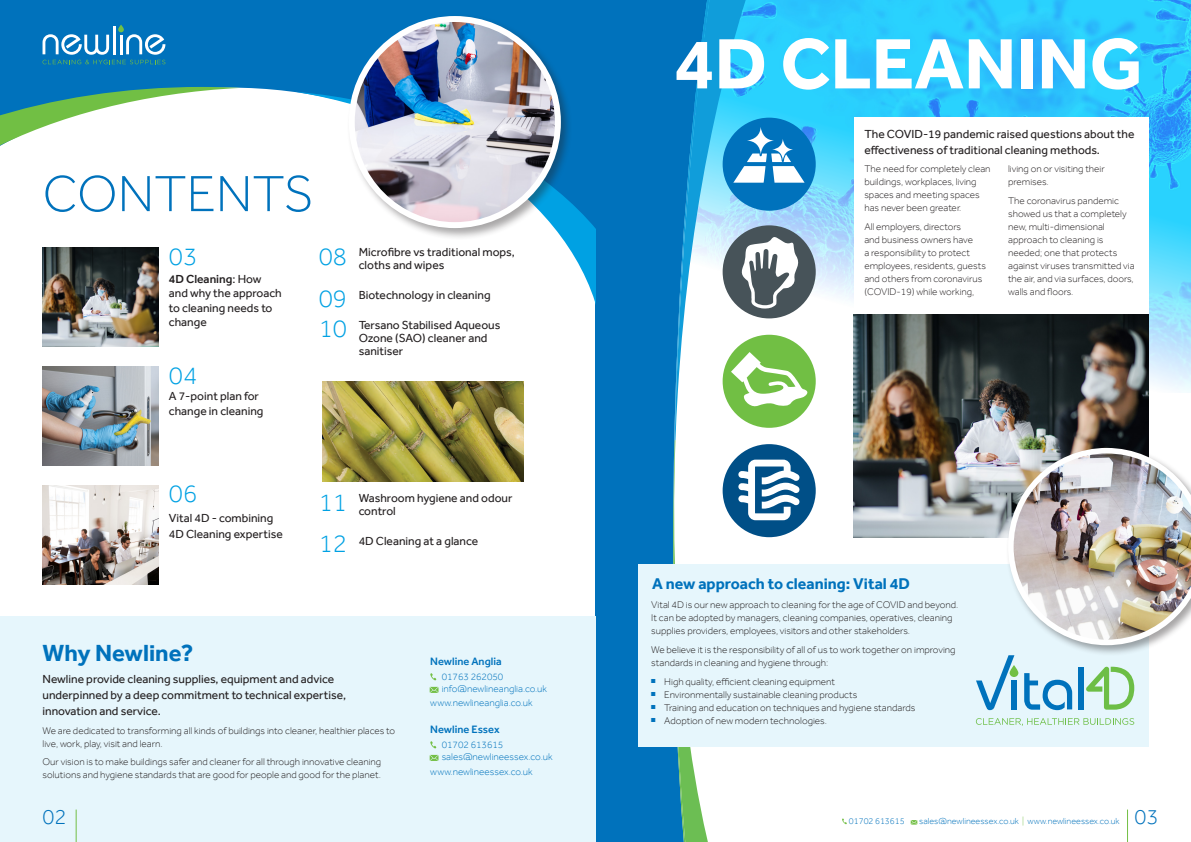
<style>
.page{position:relative;width:1191px;height:842px;background:#fff}
.page>*{position:absolute;margin:0;border:0;box-sizing:border-box;transform-origin:0 0}
.HEADER_2{font:700 73.6px "Effra";color:#fff}
.Body{font:300 52.5px "Effra";color:#0072bc}
.Body-2{font:300 26px "Effra";color:#00a1e3}
.HEADER_2-2{font:700 24px "Effra";color:#0072bc}
.HEADER_2-3{font:300 22px "Effra";color:#0072bc}
.HEADER_3{font:700 16px "Effra";color:#0072bc}
.Body-3{font:12px/13px "Effra";color:#231f20}
.t1{font:500 11px "Effra";color:#0072bc}
.Body-4{font:300 10px/13px "Effra";color:#231f20}
.t2{font:300 10px "Effra";color:#0072bc}
.t3{font:300 9px "Effra";color:#0072bc}
.s1{font-weight:500}
.s2{color:#0072bc}
.s3{color:#73bf45}
</style>
<div class="page">
<hr style="left:1127px;top:809px;width:1px;height:33px;background:#73bf45">
<img style="left:815px;top:0;width:376px;height:392px">
<div style="left:595px;top:0;width:72px;height:842px;background:#0072bc"></div>
<div style="left:853px;top:118px;width:295px;height:280px;background:#fff"></div>
<svg style="left:842px;top:818px;width:5px;height:6px"></svg>
<svg style="left:910px;top:820px;width:7px;height:4px"></svg>
<svg style="left:0;top:0;width:595px;height:283px"></svg>
<svg style="left:295px;top:92px;width:300px;height:210px"></svg>
<svg style="left:0;top:87px;width:240px;height:64px"></svg>
<div style="left:0;top:616px;width:595px;height:226px;background:#e6f6fc"></div>
<div style="left:346px;top:13px;width:227px;height:227px;background:#231f20;opacity:.4"></div>
<img style="left:352px;top:19px;width:206px;height:206px;border-radius:103px">
<div style="left:349px;top:16px;width:212px;height:212px;border:6px solid #fff;border-radius:50%"></div>
<svg style="left:430px;top:673px;width:6px;height:8px"></svg>
<svg style="left:430px;top:687px;width:8px;height:6px"></svg>
<svg style="left:430px;top:741px;width:6px;height:8px"></svg>
<svg style="left:430px;top:755px;width:8px;height:6px"></svg>
<hr style="left:113px;top:26px;width:2px;height:28px;background:#fff">
<div style="left:118px;top:25px;width:6px;height:7px;background:#71bf44;border-radius:3px"></div>
<svg style="left:43px;top:34px;width:122px;height:30px"></svg>
<img style="left:43px;top:248px;width:116px;height:99px">
<img style="left:43px;top:366px;width:116px;height:99px">
<img style="left:322px;top:381px;width:202px;height:101px">
<img style="left:43px;top:485px;width:116px;height:99px">
<div style="left:638px;top:564px;width:510px;height:182px;background:#e6f6fc"></div>
<svg style="left:976px;top:656px;width:38px;height:54px"></svg>
<svg style="left:1009px;top:665px;width:9px;height:12px"></svg>
<div style="left:1011px;top:680px;width:5px;height:30px;background:#0072bc"></div>
<svg style="left:1024px;top:673px;width:48px;height:37px"></svg>
<div style="left:1078px;top:667px;width:5px;height:42px;background:#0072bc"></div>
<svg style="left:1086px;top:666px;width:48px;height:44px"></svg>
<svg style="left:976px;top:718px;width:158px;height:8px"></svg>
<svg style="left:667px;top:0;width:148px;height:842px"></svg>
<img style="left:853px;top:314px;width:295px;height:223px">
<div style="left:1005px;top:446px;width:186px;height:210px;background:#231f20;opacity:.4"></div>
<img style="left:1008px;top:448px;width:183px;height:197px">
<hr style="left:76px;top:809px;width:1px;height:33px;background:#73bf45">
<p class="Body" style="left:43px;top:162px;width:272px">CONTENTS</p>
<p class="Body-2" style="left:169px;top:241px;width:30px">03</p>
<p class="Body-3" style="left:169px;top:272px;width:114px;line-height:14.4px"><span class="s1">4D Cleaning</span>: How and why the approach to cleaning needs to change</p>
<p class="Body-2" style="left:169px;top:359px;width:30px">04</p>
<p class="Body-3" style="left:169px;top:389px;width:96px;line-height:14.4px">A 7-point plan for change in cleaning</p>
<p class="Body-2" style="left:319px;top:241px;width:30px">08</p>
<p class="Body-2" style="left:319px;top:283px;width:30px">09</p>
<p class="Body-2" style="left:319px;top:313px;width:30px">10</p>
<p class="Body-3" style="left:359px;top:245px;width:157px">Microfibre vs traditional mops, cloths and wipes</p>
<p class="Body-3" style="left:359px;top:288px;width:133px">Biotechnology in cleaning</p>
<p class="Body-3" style="left:359px;top:318px;width:143px">Tersano Stabilised Aqueous<br>Ozone (SAO) cleaner and sanitiser</p>
<p class="Body-2" style="left:169px;top:478px;width:30px">06</p>
<p class="Body-3" style="left:169px;top:509px;width:116px;line-height:16px">Vital 4D - combining<br>4D Cleaning expertise</p>
<p class="Body-2" style="left:319px;top:486px;width:30px">11</p>
<p class="Body-2" style="left:319px;top:528px;width:30px">12</p>
<p class="Body-3" style="left:359px;top:491px;width:155px">Washroom hygiene and odour control</p>
<p class="Body-3" style="left:359px;top:534px;width:121px">4D Cleaning at a glance</p>
<p class="HEADER_2-2" style="left:43px;top:639px;width:152px">Why Newline?</p>
<p class="Body-3" style="left:43px;top:671px;width:305px;line-height:16px">Newline provide cleaning supplies, equipment and advice underpinned by a deep commitment to technical expertise, innovation and service.</p>
<p class="Body-4" style="left:43px;top:724px;width:354px">We are dedicated to transforming all kinds of buildings into cleaner, healthier places to live, work, play, visit and learn.</p>
<p class="Body-4" style="left:43px;top:755px;width:340px">Our vision is to make buildings safer and cleaner for all through innovative cleaning solutions and hygiene standards that are good for people and good for the planet.</p>
<p class="HEADER_2-3" style="left:43px;top:804px;width:25px">02</p>
<p class="t1" style="left:430px;top:654px;width:73px">Newline Anglia</p>
<p class="t2" style="left:442px;top:670px;width:63px">01763 262050</p>
<p class="t2" style="left:442px;top:682px;width:107px">info@newlineanglia.co.uk</p>
<p class="t2" style="left:430px;top:697px;width:104px">www.newlineanglia.co.uk</p>
<p class="t1" style="left:430px;top:723px;width:71px">Newline Essex</p>
<p class="t2" style="left:442px;top:738px;width:63px">01702 613615</p>
<p class="t2" style="left:442px;top:750px;width:112px">sales@newlineessex.co.uk</p>
<p class="t2" style="left:430px;top:765px;width:104px">www.newlineessex.co.uk</p>
<p class="HEADER_2" style="left:674px;top:20px;width:470px">4D CLEANING</p>
<p class="Body-3" style="left:864px;top:126px;width:271px;line-height:16px">The COVID-19 pandemic raised questions about the effectiveness of traditional cleaning methods.</p>
<p class="Body-4" style="left:864px;top:162px;width:128px">The need for completely clean buildings, workplaces, living spaces and meeting spaces has never been greater.</p>
<p class="Body-4" style="left:864px;top:220px;width:123px">All employers, directors<br>and business owners have<br>a responsibility to protect employees, residents, guests and others from coronavirus (COVID-19) while working,</p>
<p class="Body-4" style="left:1008px;top:162px;width:98px">living on or visiting their premises.</p>
<p class="Body-4" style="left:1008px;top:194px;width:128px">The coronavirus pandemic showed us that a completely new, multi-dimensional approach to cleaning is needed; one that protects against viruses transmitted via the air, and via surfaces, doors, walls and floors.</p>
<p class="HEADER_3" style="left:652px;top:574px;width:259px">A new approach to cleaning: Vital 4D</p>
<p class="Body-4" style="left:651px;top:598px;width:309px">Vital 4D is our new approach to cleaning for the age of COVID and beyond.<br>It can be adopted by managers, cleaning companies, operatives, cleaning supplies providers, employees, visitors and other stakeholders.</p>
<p class="Body-4" style="left:651px;top:643px;width:306px">We believe it is the responsibility of all of us to work together on improving standards in cleaning and hygiene through:</p>
<p class="Body-4" style="left:651px;top:675px;width:185px"><span class="s2">■</span> High quality, efficient cleaning equipment</p>
<p class="Body-4" style="left:651px;top:688px;width:208px"><span class="s2">■</span> Environmentally sustainable cleaning products</p>
<p class="Body-4" style="left:651px;top:701px;width:266px"><span class="s2">■</span> Training and education on techniques and hygiene standards</p>
<p class="Body-4" style="left:651px;top:714px;width:177px"><span class="s2">■</span> Adoption of new modern technologies.</p>
<p class="t3" style="left:849px;top:816px;width:57px">01702 613615</p>
<p class="t3" style="left:919px;top:816px;width:202px">sales@newlineessex.co.uk <span class="s3">|</span> www.newlineessex.co.uk</p>
<p class="HEADER_2-3" style="left:1134px;top:804px;width:25px">03</p>
</div>
